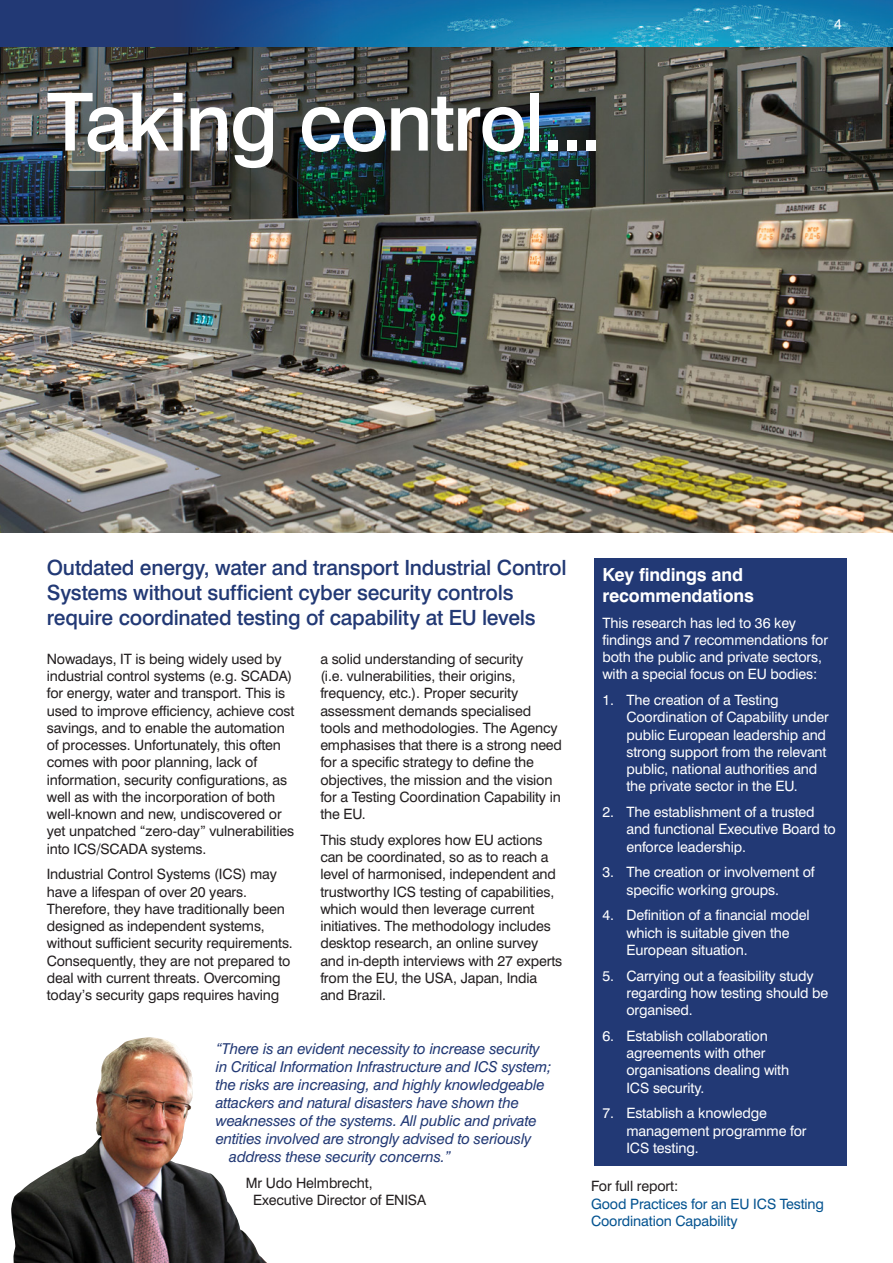
<style>
.page{position:relative;width:893px;height:1263px;background:#fff}
.page>*{position:absolute;margin:0;border:0;box-sizing:border-box;transform-origin:0 0}
.t1{font:500 80.25px "Swiss 721 BT";letter-spacing:-.025em;color:#fff}
.t2{font:500 21px/25.2px "Swiss 721 BT";letter-spacing:-.01em;color:#223975}
.News_with_lines{font:700 18px/20.7px "Swiss 721 BT";letter-spacing:-.01em;color:#fff}
.News_with_lines-2{font:italic 15px "Swiss 721 BT";letter-spacing:-.01em;color:#223975}
.News_with_lines-3{font:14.25px/17.2px "Swiss 721 BT";letter-spacing:-.01em;color:#231f20}
.News_with_lines-4{font:14.25px/17.2px "Swiss 721 BT";letter-spacing:-.01em;color:#fff}
.News_with_lines-5{font:14.25px/17.2px "Swiss 721 BT";letter-spacing:-.01em;color:#045390}
.s1{color:#231f20}
</style>
<div class="page">
<img style="left:0;top:47px;width:893px;height:486px">
<svg style="left:475px;top:0;width:418px;height:47px;background:#1f8fbb"></svg>
<svg style="left:0;top:0;width:475px;height:47px;background:#1a508c"></svg>
<div style="left:594px;top:558px;width:252px;height:607px;background:#223975"></div>
<img style="left:11px;top:1037px;width:256px;height:226px">
<p class="t1" style="left:47px;top:73px;width:557px">Taking control...</p>
<p class="News_with_lines-4" style="left:834px;top:15px;width:9px">4</p>
<p class="t2" style="left:47px;top:555px;width:521px">Outdated energy, water and transport Industrial Control<br>Systems without sufficient cyber security controls require coordinated testing of capability at EU levels</p>
<p class="News_with_lines-3" style="left:47px;top:650px;width:249px">Nowadays, IT is being widely used by industrial control systems (e.g. SCADA) for energy, water and transport. This is used to improve efficiency, achieve cost savings, and to enable the automation of processes. Unfortunately, this often comes with poor planning, lack of information, security configurations, as well as with the incorporation of both well-known and new, undiscovered or yet unpatched “zero-day” vulnerabilities into ICS/SCADA systems.</p>
<p class="News_with_lines-3" style="left:47px;top:866px;width:248px">Industrial Control Systems (ICS) may have a lifespan of over 20 years.<br>Therefore, they have traditionally been designed as independent systems, without sufficient security requirements.<br>Consequently, they are not prepared to deal with current threats. Overcoming today’s security gaps requires having</p>
<p class="News_with_lines-3" style="left:320px;top:650px;width:243px">a solid understanding of security<br>(i.e. vulnerabilities, their origins, frequency, etc.). Proper security assessment demands specialised tools and methodologies. The Agency emphasises that there is a strong need for a specific strategy to define the objectives, the mission and the vision for a Testing Coordination Capability in the EU.</p>
<p class="News_with_lines-3" style="left:320px;top:831px;width:244px">This study explores how EU actions can be coordinated, so as to reach a level of harmonised, independent and trustworthy ICS testing of capabilities, which would then leverage current initiatives. The methodology includes desktop research, an online survey and in-depth interviews with 27 experts from the EU, the USA, Japan, India and Brazil.</p>
<p class="News_with_lines-2" style="left:216px;top:1040px;width:326px">“There is an evident necessity to increase security</p>
<p class="News_with_lines-2" style="left:216px;top:1058px;width:337px">in Critical Information Infrastructure and ICS system;</p>
<p class="News_with_lines-2" style="left:216px;top:1076px;width:330px">the risks are increasing, and highly knowledgeable</p>
<p class="News_with_lines-2" style="left:216px;top:1094px;width:305px">attackers and natural disasters have shown the</p>
<p class="News_with_lines-2" style="left:216px;top:1112px;width:323px">weaknesses of the systems. All public and private</p>
<p class="News_with_lines-2" style="left:216px;top:1130px;width:317px">entities involved are strongly advised to seriously</p>
<p class="News_with_lines-2" style="left:229px;top:1148px;width:223px">address these security concerns.”</p>
<p class="News_with_lines-3" style="left:253px;top:1174px;width:174px;text-indent:-8px">Mr Udo Helmbrecht,<br>Executive Director of ENISA</p>
<p class="News_with_lines" style="left:602px;top:564px;width:153px">Key findings and recommendations</p>
<p class="News_with_lines-4" style="left:602px;top:614px;width:227px">This research has led to 36 key findings and 7 recommendations for both the public and private sectors, with a special focus on EU bodies:</p>
<p class="News_with_lines-4" style="left:626px;top:691px;width:204px;text-indent:-24px">1. The creation of a Testing<br>Coordination of Capability under public European leadership and strong support from the relevant public, national authorities and the private sector in the EU.</p>
<p class="News_with_lines-4" style="left:626px;top:803px;width:211px;text-indent:-24px">2. The establishment of a trusted and functional Executive Board to enforce leadership.</p>
<p class="News_with_lines-4" style="left:626px;top:863px;width:190px;text-indent:-24px">3. The creation or involvement of specific working groups.</p>
<p class="News_with_lines-4" style="left:626px;top:906px;width:185px;text-indent:-24px">4. Definition of a financial model which is suitable given the<br>European situation.</p>
<p class="News_with_lines-4" style="left:626px;top:967px;width:203px;text-indent:-24px">5. Carrying out a feasibility study regarding how testing should be organised.</p>
<p class="News_with_lines-4" style="left:626px;top:1027px;width:164px;text-indent:-24px">6. Establish collaboration agreements with other organisations dealing with<br>ICS security.</p>
<p class="News_with_lines-4" style="left:626px;top:1104px;width:182px;text-indent:-24px">7. Establish a knowledge management programme for<br>ICS testing.</p>
<p class="News_with_lines-5" style="left:591px;top:1178px;width:234px"><span class="s1">For full report:<br></span>Good Practices for an EU ICS Testing<br>Coordination Capability</p>
</div>
